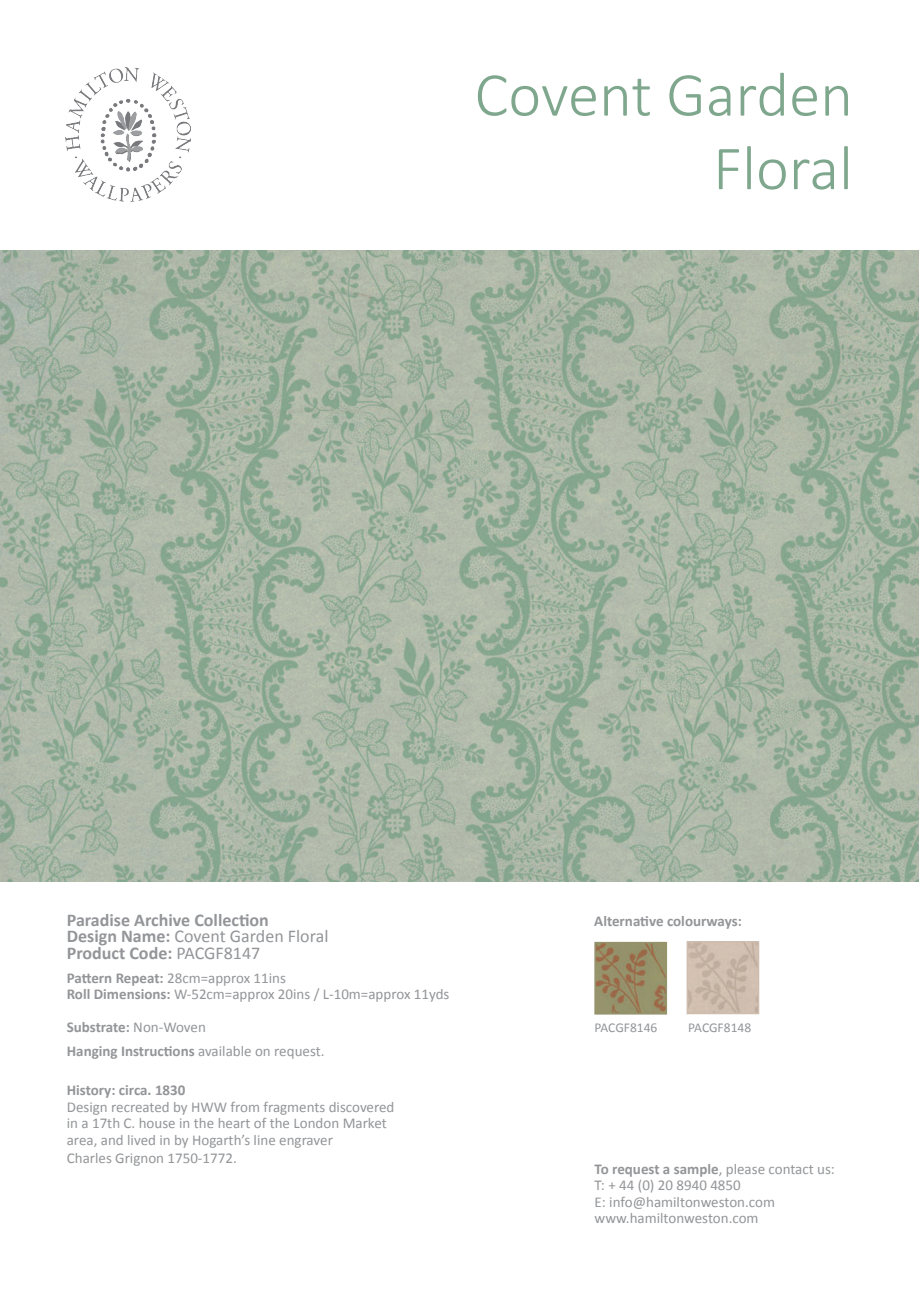
<style>
.page{position:relative;width:919px;height:1289px;background:#fff}
.page>*{position:absolute;margin:0;border:0;box-sizing:border-box;transform-origin:0 0}
.t1{font:300 63px/73.5px "Calibri";color:#7fa78d;text-align:right}
.t2{font:18px/16.5px "Calibri";color:#939598}
.t3{font:700 18px "Calibri";color:#939598}
.t4{font:15px/16.5px "Calibri";color:#939598}
.t5{font:700 15px/24px "Calibri";color:#939598}
.t6{font:13.5px "Calibri";color:#939598}
.s1{font-weight:700}
.s2{font-weight:400}
</style>
<div class="page">
<img style="left:65px;top:67px;width:126px;height:135px">
<img style="left:0;top:250px;width:918px;height:631px">
<img style="left:689px;top:944px;width:67px;height:67px">
<div style="left:686px;top:941px;width:73px;height:73px;border:2px solid #cfbeb0"></div>
<img style="left:597px;top:944px;width:67px;height:67px">
<div style="left:594px;top:941px;width:73px;height:73px;border:2px solid #95946d"></div>
<h1 class="t1" style="left:474px;top:57px;width:380px">Covent Garden<br>Floral</h1>
<p class="t3" style="left:67px;top:908px;width:204px">Paradise Archive Collection</p>
<p class="t5" style="left:594px;top:908px;width:149px">Alternative colourways:</p>
<p class="t2" style="left:67px;top:928px;width:263px"><span class="s1">Design Name:</span> Covent Garden Floral<br><span class="s1">Product Code:</span> PACGF8147</p>
<p class="t4" style="left:67px;top:969px;width:384px"><span class="s1">Pattern Repeat:</span> 28cm=approx 11ins<br><span class="s1">Roll Dimensions:</span> W-52cm=approx 20ins / L-10m=approx 11yds</p>
<p class="t5" style="left:67px;top:1015px;width:259px">Substrate: <span class="s2">Non-Woven<br></span>Hanging Instructions <span class="s2">available on request.</span></p>
<p class="t5" style="left:67px;top:1078px;width:120px">History: circa. 1830</p>
<p class="t4" style="left:67px;top:1098px;width:329px">Design recreated by HWW from fragments discovered in a 17th C. house in the heart of the London Market area, and lived in by Hogarth’s line engraver</p>
<p class="t4" style="left:67px;top:1149px;width:171px">Charles Grignon 1750-1772.</p>
<p class="t6" style="left:594px;top:1019px;width:64px">PACGF8146</p>
<p class="t6" style="left:688px;top:1018px;width:64px">PACGF8148</p>
<p class="t4" style="left:594px;top:1160px;width:242px"><span class="s1">To request a sample</span>, please contact us:<br>T: + 44 (0) 20 8940 4850<br>E: info@hamiltonweston.com www.hamiltonweston.com</p>
</div>
